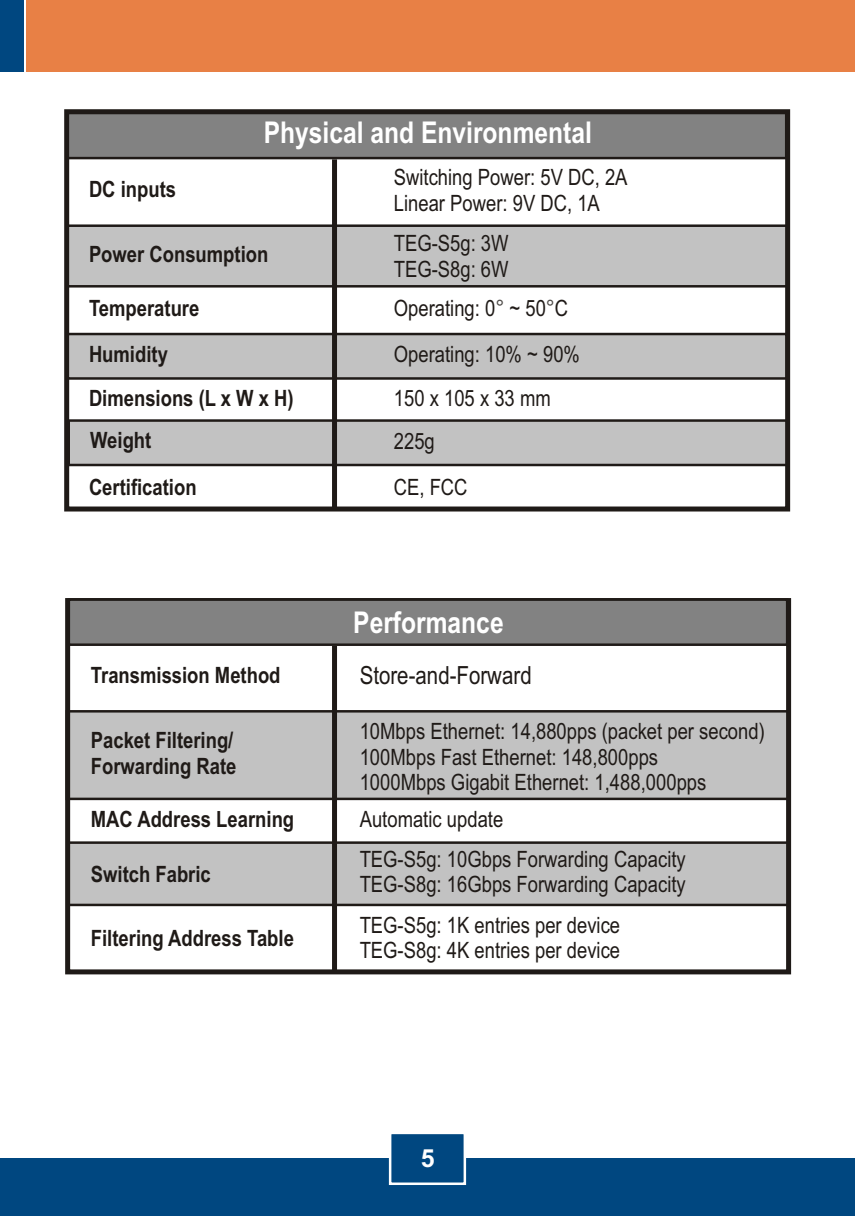
<style>
.page{position:relative;width:855px;height:1216px;background:#fff}
.page>*{position:absolute;margin:0;border:0;box-sizing:border-box;transform-origin:0 0}
.t1{font:700 30px "Arial Narrow";color:#fff}
.t2{font:25px "Arial Narrow";color:#1f1a17}
.t3{font:700 25px "Arial";color:#fff}
.t4{font:22.5px/25.5px "Arial Narrow";color:#1f1a17}
.t5{font:700 22.5px/25.8px "Arial Narrow";color:#1f1a17}
.s1{color:#4d4a47}
</style>
<div class="page">
<div style="left:0;top:1159px;width:855px;height:57px;background:#004780"></div>
<div style="left:26px;top:0;width:829px;height:72px;background:#e88045"></div>
<div style="left:0;top:0;width:23px;height:72px;background:#004780"></div>
<svg style="left:388px;top:1134px;width:79px;height:51px"></svg>
<svg style="left:70px;top:419px;width:714px;height:48px;background:#b2b1b1"></svg>
<div style="left:64px;top:109px;width:726px;height:402px;border:5px solid #1f1a17"></div>
<svg style="left:65px;top:111px;width:724px;height:50px;background:#797878"></svg>
<svg style="left:65px;top:332px;width:724px;height:49px;background:#b2b1b1"></svg>
<svg style="left:65px;top:223px;width:724px;height:66px;background:#b6b6b5"></svg>
<div style="left:332px;top:159px;width:5px;height:349px;background:#1f1a17"></div>
<svg style="left:71px;top:840px;width:721px;height:67px;background:#b7b7b7"></svg>
<svg style="left:71px;top:710px;width:714px;height:91px;background:#b9b9b9"></svg>
<div style="left:65px;top:598px;width:726px;height:376px;border:5px solid #1f1a17"></div>
<div style="left:332px;top:646px;width:5px;height:326px;background:#1f1a17"></div>
<svg style="left:66px;top:598px;width:724px;height:49px;background:#787877"></svg>
<p class="t5" style="left:89px;top:179px;width:89px">DC inputs</p>
<h1 class="t1" style="left:264px;top:121px;width:330px">Physical and Environmental</h1>
<p class="t4" style="left:394px;top:167px;width:235px">Switching Power: 5V DC, 2A<br>Linear Power: 9V DC, 1A</p>
<p class="t5" style="left:89px;top:243px;width:181px">Power Consumption</p>
<p class="t4" style="left:394px;top:233px;width:116px">TEG-S5g: 3W<br>TEG-S8g: 6W</p>
<p class="t5" style="left:89px;top:297px;width:112px">Temperature</p>
<p class="t4" style="left:394px;top:297px;width:176px">Operating: 0<span class="s1">°</span> ~ 50<span class="s1">°</span>C</p>
<p class="t5" style="left:89px;top:343px;width:80px">Humidity</p>
<p class="t4" style="left:394px;top:343px;width:188px">Operating: 10% ~ 90%</p>
<p class="t5" style="left:89px;top:387px;width:206px">Dimensions (L x W x H)</p>
<p class="t4" style="left:394px;top:387px;width:158px">150 x 105 x 33 mm</p>
<p class="t5" style="left:90px;top:430px;width:63px">Weight</p>
<p class="t4" style="left:394px;top:430px;width:43px">225g</p>
<p class="t5" style="left:89px;top:476px;width:109px">Certification</p>
<p class="t4" style="left:394px;top:476px;width:75px">CE, FCC</p>
<h1 class="t1" style="left:353px;top:611px;width:152px">Performance</h1>
<p class="t5" style="left:91px;top:665px;width:191px">Transmission Method</p>
<p class="t2" style="left:360px;top:666px;width:174px">Store-and-Forward</p>
<p class="t5" style="left:91px;top:729px;width:147px">Packet Filtering/<br>Forwarding Rate</p>
<p class="t4" style="left:360px;top:721px;width:407px">10Mbps Ethernet: 14,880pps (packet per second)<br>100Mbps Fast Ethernet: 148,800pps<br>1000Mbps Gigabit Ethernet: 1,488,000pps</p>
<p class="t5" style="left:91px;top:809px;width:205px">MAC Address Learning</p>
<p class="t5" style="left:91px;top:863px;width:121px">Switch Fabric</p>
<p class="t4" style="left:360px;top:802px;width:328px;line-height:39.5px">Automatic update<br>TEG-S5g: 10Gbps Forwarding Capacity</p>
<p class="t4" style="left:360px;top:866px;width:328px;line-height:40.5px">TEG-S8g: 16Gbps Forwarding Capacity<br>TEG-S5g: 1K entries per device</p>
<p class="t4" style="left:360px;top:940px;width:262px">TEG-S8g: 4K entries per device</p>
<p class="t5" style="left:91px;top:927px;width:205px">Filtering Address Table</p>
<p class="t3" style="left:421px;top:1149px;width:15px">5</p>
</div>
